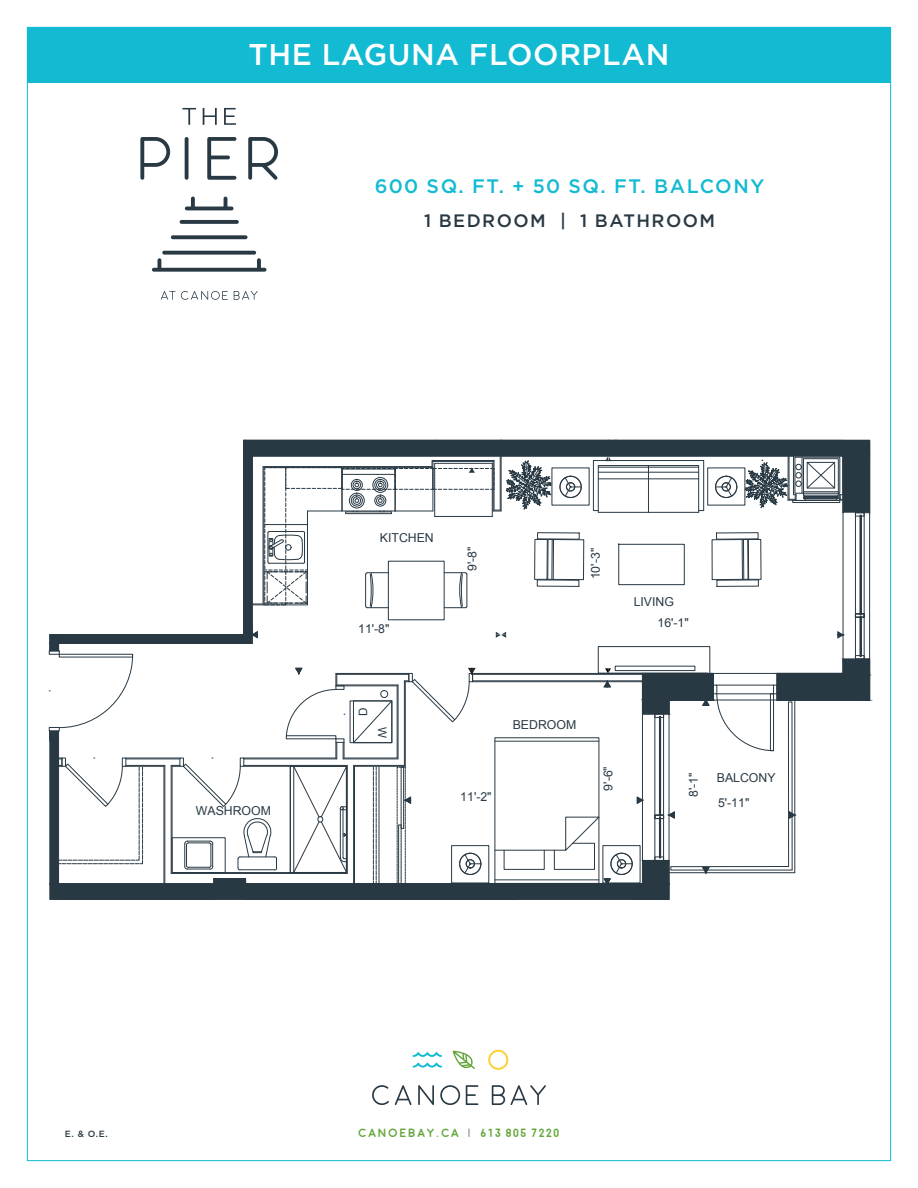
<style>
.page{position:relative;width:918px;height:1188px;background:#fff}
.page>*{position:absolute;margin:0;border:0;box-sizing:border-box;transform-origin:0 0}
.t1{font:500 30px "Gotham Pro";letter-spacing:.02em;color:#fff}
.t2{font:500 19.5px "Gotham Pro";letter-spacing:.08em;color:#12bad2}
.t3{font:500 18px "Gotham Pro";letter-spacing:.08em;color:#293944}
.t4{font:12.3px "Arial";color:#293944}
.t5{font:700 12px "Moon";letter-spacing:.1em;color:#64a63b}
.t6{font:500 9px "Gotham Pro";color:#293944}
.s1{font-weight:300;color:#293944}
</style>
<div class="page">
<svg style="left:161px;top:291px;width:67px;height:9px"></svg>
<svg style="left:234px;top:291px;width:24px;height:9px"></svg>
<svg style="left:180px;top:220px;width:59px;height:4px"></svg>
<svg style="left:171px;top:235px;width:77px;height:4px"></svg>
<svg style="left:162px;top:251px;width:94px;height:4px"></svg>
<svg style="left:185px;top:197px;width:49px;height:13px"></svg>
<svg style="left:152px;top:258px;width:114px;height:14px"></svg>
<svg style="left:140px;top:137px;width:30px;height:43px"></svg>
<svg style="left:185px;top:137px;width:4px;height:43px"></svg>
<svg style="left:207px;top:137px;width:29px;height:43px"></svg>
<svg style="left:248px;top:137px;width:30px;height:43px"></svg>
<svg style="left:182px;top:108px;width:14px;height:17px"></svg>
<svg style="left:203px;top:108px;width:14px;height:17px"></svg>
<svg style="left:224px;top:108px;width:12px;height:17px"></svg>
<div style="left:27px;top:27px;width:864px;height:55px;background:#12bad2"></div>
<svg style="left:372px;top:1085px;width:17px;height:20px"></svg>
<svg style="left:395px;top:1085px;width:17px;height:20px"></svg>
<svg style="left:418px;top:1085px;width:16px;height:20px"></svg>
<svg style="left:440px;top:1085px;width:20px;height:20px"></svg>
<svg style="left:466px;top:1085px;width:12px;height:20px"></svg>
<svg style="left:492px;top:1085px;width:13px;height:20px"></svg>
<svg style="left:511px;top:1085px;width:35px;height:20px"></svg>
<svg style="left:413px;top:1052px;width:29px;height:5px"></svg>
<svg style="left:413px;top:1063px;width:29px;height:5px"></svg>
<svg style="left:488px;top:1050px;width:20px;height:20px"></svg>
<svg style="left:453px;top:1051px;width:22px;height:18px"></svg>
<svg style="left:49px;top:440px;width:821px;height:460px"></svg>
<p class="t1" style="left:249px;top:38px;width:422px">THE LAGUNA FLOORPLAN</p>
<p class="t2" style="left:375px;top:176px;width:391px">600 SQ. FT. + 50 SQ. FT. BALCONY</p>
<p class="t3" style="left:424px;top:210px;width:293px">1 BEDROOM | 1 BATHROOM</p>
<p class="t4" style="left:196px;top:803px;width:77px">WASHROOM</p>
<p class="t4" style="left:380px;top:530px;width:55px">KITCHEN</p>
<p class="t4" style="left:358px;top:621px;width:33px">11'-8"</p>
<p class="t4" style="left:464px;top:571px;width:26px;rotate:-90deg">9'-8"</p>
<p class="t4" style="left:588px;top:579px;width:33px;rotate:-90deg">10'-3"</p>
<p class="t4" style="left:634px;top:594px;width:42px">LIVING</p>
<p class="t4" style="left:658px;top:615px;width:33px">16'-1"</p>
<p class="t4" style="left:513px;top:717px;width:65px">BEDROOM</p>
<p class="t4" style="left:460px;top:789px;width:33px">11'-2"</p>
<p class="t4" style="left:600px;top:791px;width:26px;rotate:-90deg">9'-6"</p>
<p class="t4" style="left:717px;top:770px;width:60px">BALCONY</p>
<p class="t4" style="left:686px;top:797px;width:26px;rotate:-90deg">8'-1"</p>
<p class="t4" style="left:718px;top:794px;width:33px">5'-11"</p>
<p class="t6" style="left:65px;top:1128px;width:45px">E. &amp; O.E.</p>
<p class="t5" style="left:358px;top:1126px;width:203px">CANOEBAY.CA <span class="s1">|</span> 613 805 7220</p>
</div>
